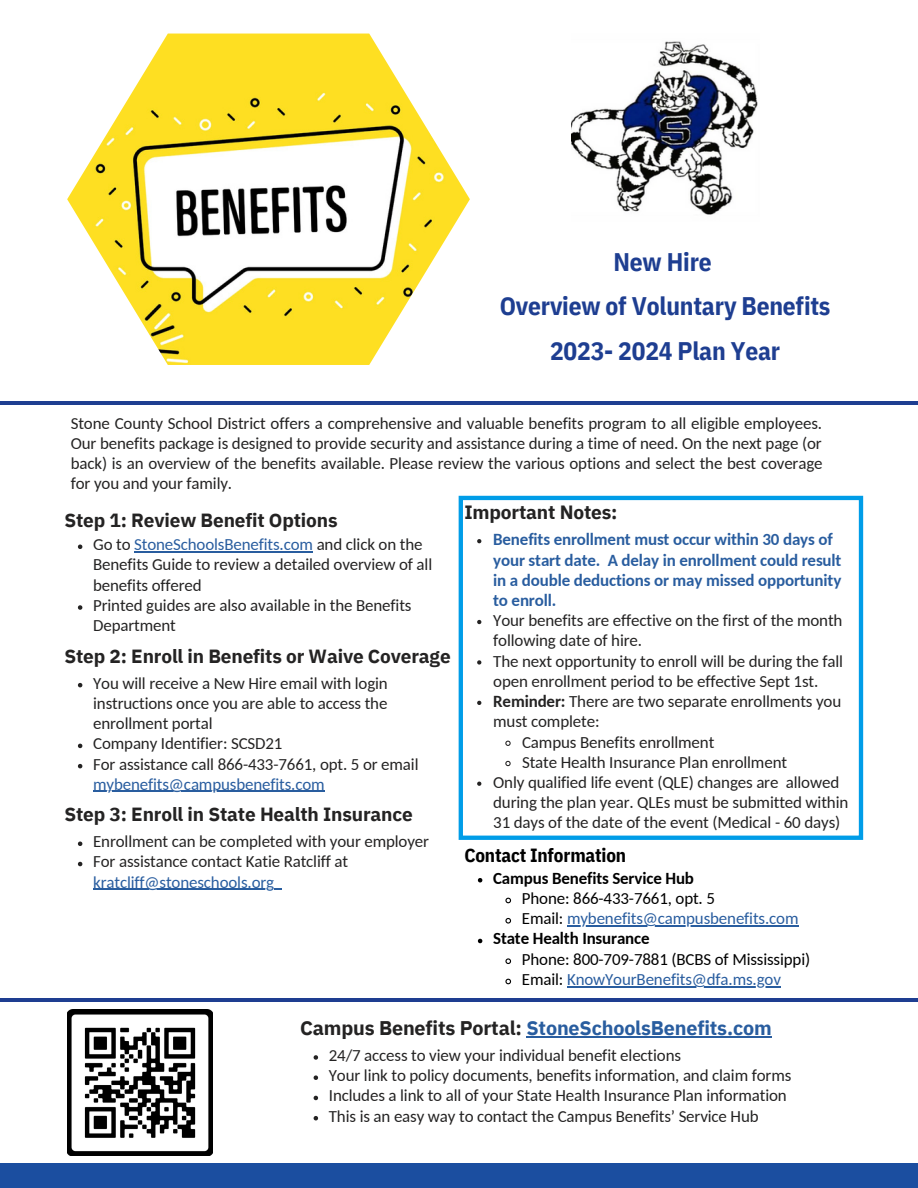
<style>
.page{position:relative;width:918px;height:1188px;background:#fff}
.page>*{position:absolute;margin:0;border:0;box-sizing:border-box;transform-origin:0 0}
.t1{font:700 25.35px "IBM Plex Sans Cond";letter-spacing:-.01em;color:#1e3e91}
.t2{font:700 19.8px "IBM Plex Sans";letter-spacing:-.01em;color:#295d9f}
.t3{font:700 19.2px "IBM Plex Sans";letter-spacing:-.01em;color:#242323}
.t4{font:700 19.05px "IBM Plex Sans";letter-spacing:-.01em;color:#242323}
.t5{font:700 19.05px "IBM Plex Sans Cond";letter-spacing:-.01em;color:#000}
.t6{font:16.95px/20.2px "Carlito";letter-spacing:-.01em;color:#242323}
.t7{font:700 16.95px/20.2px "Carlito";letter-spacing:-.01em;color:#295d9f}
.t8{font:16.95px "Carlito";letter-spacing:-.01em;color:#295d9f}
.t9{font:16.95px "Carlito";letter-spacing:-.01em;color:#000}
.t10{font:700 16.95px "Carlito";letter-spacing:-.005em;color:#000}
.s1{color:#295d9f}
.s2{font-weight:700}
.s3{color:#000}
.s4{color:#242323}
</style>
<div class="page">
<div style="left:0;top:1164px;width:918px;height:24px;background:#1b4ea0"></div>
<svg style="left:459px;top:496px;width:404px;height:344px"></svg>
<img style="left:67px;top:34px;width:403px;height:331px">
<hr style="left:0;top:402px;width:918px;height:3px;background:#1e3e91">
<hr style="left:0;top:998px;width:918px;height:3px;background:#1e3e91">
<img style="left:67px;top:1009px;width:145px;height:147px">
<img style="left:571px;top:41px;width:187px;height:174px">
<svg style="left:78px;top:545px;width:4px;height:4px"></svg>
<hr style="left:134px;top:551px;width:179px;height:1px;background:#295d9f">
<svg style="left:78px;top:605px;width:4px;height:5px"></svg>
<svg style="left:78px;top:683px;width:4px;height:4px"></svg>
<svg style="left:78px;top:744px;width:4px;height:4px"></svg>
<svg style="left:78px;top:764px;width:4px;height:4px"></svg>
<hr style="left:93px;top:791px;width:232px;height:1px;background:#295d9f">
<svg style="left:78px;top:842px;width:4px;height:4px"></svg>
<svg style="left:78px;top:862px;width:4px;height:4px"></svg>
<hr style="left:93px;top:889px;width:181px;height:1px;background:#295d9f">
<svg style="left:314px;top:1055px;width:4px;height:5px"></svg>
<svg style="left:314px;top:1075px;width:4px;height:5px"></svg>
<svg style="left:314px;top:1096px;width:4px;height:4px"></svg>
<svg style="left:314px;top:1116px;width:4px;height:4px"></svg>
<hr style="left:526px;top:1036px;width:246px;height:1px;background:#295d9f">
<svg style="left:477px;top:539px;width:4px;height:4px"></svg>
<svg style="left:477px;top:620px;width:4px;height:4px"></svg>
<svg style="left:477px;top:660px;width:4px;height:5px"></svg>
<svg style="left:477px;top:701px;width:4px;height:4px"></svg>
<svg style="left:505px;top:740px;width:6px;height:7px"></svg>
<svg style="left:505px;top:760px;width:6px;height:7px"></svg>
<svg style="left:477px;top:782px;width:4px;height:4px"></svg>
<svg style="left:478px;top:878px;width:4px;height:4px"></svg>
<svg style="left:505px;top:897px;width:7px;height:7px"></svg>
<svg style="left:505px;top:917px;width:7px;height:7px"></svg>
<hr style="left:567px;top:925px;width:231px;height:1px;background:#295d9f">
<svg style="left:478px;top:939px;width:4px;height:4px"></svg>
<svg style="left:505px;top:958px;width:7px;height:6px"></svg>
<svg style="left:505px;top:978px;width:7px;height:7px"></svg>
<hr style="left:567px;top:986px;width:214px;height:1px;background:#295d9f">
<p class="t1" style="left:614px;top:245px;width:100px">New Hire</p>
<p class="t1" style="left:500px;top:289px;width:332px">Overview of Voluntary Benefits</p>
<p class="t1" style="left:550px;top:334px;width:232px">2023- 2024 Plan Year</p>
<p class="t6" style="left:71px;top:415px;width:753px;text-align:justify">Stone County School District offers a comprehensive and valuable benefits program to all eligible employees.<br>Our benefits package is designed to provide security and assistance during a time of need. On the next page (or back) is an overview of the benefits available. Please review the various options and select the best coverage for you and your family.</p>
<p class="t4" style="left:64px;top:507px;width:275px">Step 1: Review Benefit Options</p>
<p class="t6" style="left:93px;top:536px;width:341px">Go to <span class="s1">StoneSchoolsBenefits.com</span> and click on the<br>Benefits Guide to review a detailed overview of all benefits offered</p>
<p class="t6" style="left:93px;top:597px;width:320px">Printed guides are also available in the Benefits<br>Department</p>
<p class="t4" style="left:64px;top:643px;width:388px">Step 2: Enroll in Benefits or Waive Coverage</p>
<p class="t6" style="left:93px;top:674px;width:296px;text-align:justify">You will receive a New Hire email with login instructions once you are able to access the enrollment portal</p>
<p class="t6" style="left:93px;top:735px;width:191px">Company Identifier: SCSD21</p>
<p class="t6" style="left:93px;top:755px;width:327px">For assistance call 866-433-7661, opt. 5 or email <span class="s1">mybenefits@campusbenefits.com</span></p>
<p class="t4" style="left:64px;top:802px;width:350px">Step 3: Enroll in State Health Insurance</p>
<p class="t6" style="left:93px;top:833px;width:337px">Enrollment can be completed with your employer</p>
<p class="t6" style="left:93px;top:853px;width:257px">For assistance contact Katie Ratcliff at <span class="s1">kratcliff@stoneschools.org</span></p>
<p class="t3" style="left:464px;top:499px;width:155px">Important Notes:</p>
<p class="t7" style="left:493px;top:531px;width:350px">Benefits enrollment must occur within 30 days of your start date. A delay in enrollment could result in a double deductions or may missed opportunity to enroll.</p>
<p class="t6" style="left:493px;top:612px;width:351px">Your benefits are effective on the first of the month following date of hire.</p>
<p class="t6" style="left:493px;top:652px;width:351px">The next opportunity to enroll will be during the fall open enrollment period to be effective Sept 1st.</p>
<p class="t6" style="left:493px;top:693px;width:350px"><span class="s2">Reminder:</span> There are two separate enrollments you must complete:</p>
<p class="t6" style="left:522px;top:733px;width:194px">Campus Benefits enrollment</p>
<p class="t6" style="left:522px;top:753px;width:267px">State Health Insurance Plan enrollment</p>
<p class="t6" style="left:493px;top:774px;width:357px">Only qualified life event (QLE) changes are allowed during the plan year. QLEs must be submitted within<br>31 days of the date of the event (Medical - 60 days)</p>
<p class="t5" style="left:464px;top:843px;width:163px">Contact Information</p>
<p class="t10" style="left:493px;top:871px;width:202px">Campus Benefits Service Hub</p>
<p class="t9" style="left:522px;top:891px;width:195px">Phone: 866-433-7661, opt. 5</p>
<p class="t8" style="left:522px;top:911px;width:278px"><span class="s3">Email:</span> mybenefits@campusbenefits.com</p>
<p class="t10" style="left:493px;top:932px;width:158px">State Health Insurance</p>
<p class="t9" style="left:522px;top:952px;width:290px">Phone: 800-709-7881 (BCBS of Mississippi)</p>
<p class="t8" style="left:522px;top:972px;width:261px"><span class="s3">Email:</span> KnowYourBenefits@dfa.ms.gov</p>
<p class="t2" style="left:300px;top:1015px;width:473px"><span class="s4">Campus Benefits Portal:</span> StoneSchoolsBenefits.com</p>
<p class="t6" style="left:329px;top:1046px;width:354px">24/7 access to view your individual benefit elections</p>
<p class="t6" style="left:329px;top:1067px;width:464px">Your link to policy documents, benefits information, and claim forms</p>
<p class="t6" style="left:329px;top:1087px;width:459px">Includes a link to all of your State Health Insurance Plan information</p>
<p class="t6" style="left:329px;top:1107px;width:431px">This is an easy way to contact the Campus Benefits’ Service Hub</p>
</div>
